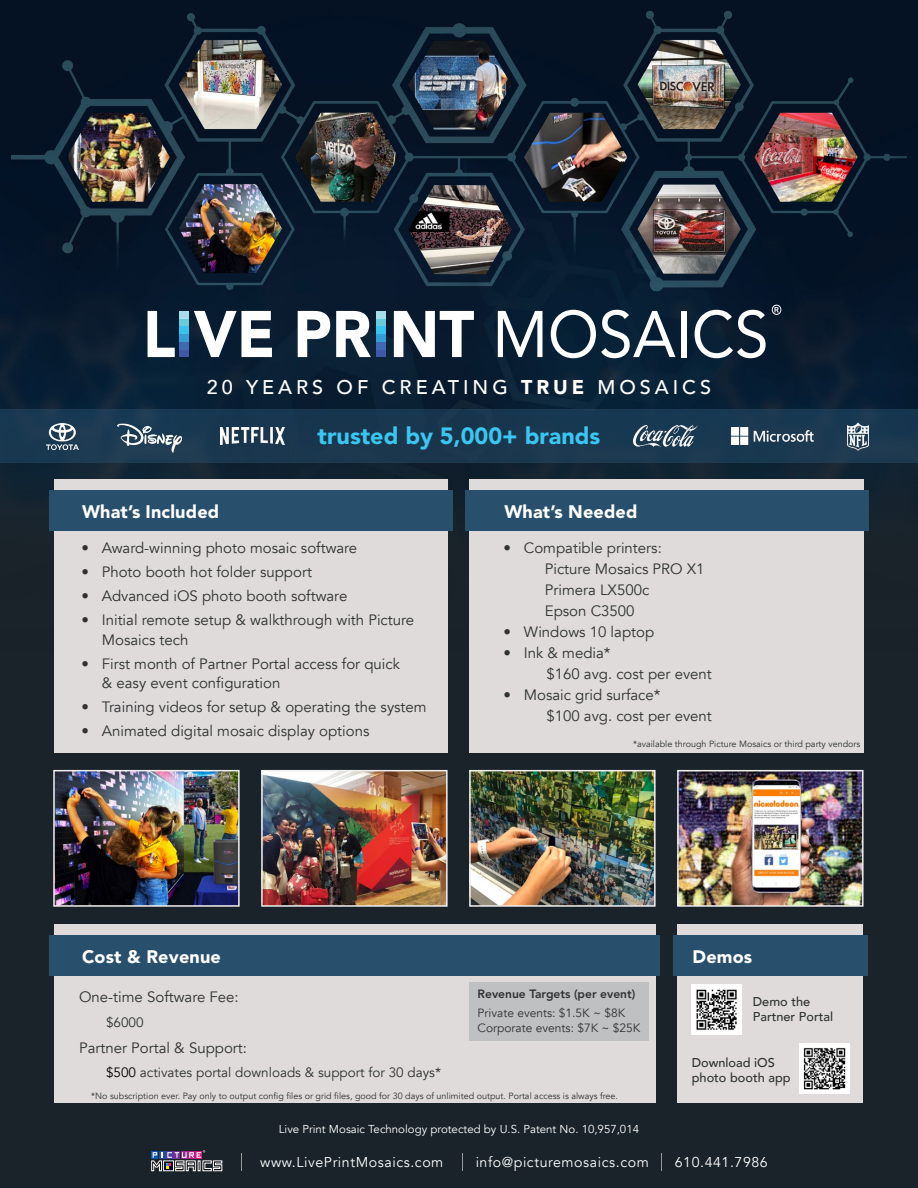
<style>
.page{position:relative;width:918px;height:1188px;background:#1a2329}
.page>*{position:absolute;margin:0;border:0;box-sizing:border-box;transform-origin:0 0}
.t1{font:900 23.4px "Avenir";color:#3bc6f1}
.t2{font:500 19.8px "Avenir";letter-spacing:.2em;color:#fff}
.t3{font:900 18px "Avenir";letter-spacing:.01em;color:#fff}
.t4{font:15px/21px "Avenir";color:#2f3132}
.t5{font:14.25px "Avenir";letter-spacing:.04em;color:#fff}
.t6{font:13.5px "Avenir";color:#2f3132}
.t7{font:500 12.75px/15.3px "Avenir";color:#2f3132}
.t8{font:12px/15px "Avenir";color:#2f3132}
.t9{font:800 12px "Avenir";color:#2f3132}
.t10{font:11.55px "Avenir";color:#fff}
.t11{font:9px "Avenir";color:#2f3132}
.s1{font-weight:900}
.s2{color:#000}
</style>
<div class="page">
<img style="left:0;top:0;width:918px;height:531px">
<div style="left:54px;top:479px;width:394px;height:274px;background:#dedbda"></div>
<div style="left:0;top:410px;width:918px;height:53px;background:#193850"></div>
<div style="left:54px;top:924px;width:602px;height:179px;background:#dedbda"></div>
<div style="left:469px;top:479px;width:395px;height:274px;background:#dedbda"></div>
<div style="left:49px;top:490px;width:403px;height:40px;background:#28506d"></div>
<div style="left:50px;top:935px;width:610px;height:41px;background:#28506d"></div>
<div style="left:465px;top:490px;width:403px;height:40px;background:#28506d"></div>
<img style="left:11px;top:0;width:896px;height:302px">
<svg style="left:148px;top:311px;width:27px;height:46px"></svg>
<svg style="left:194px;top:311px;width:78px;height:46px;background:#868f9a"></svg>
<svg style="left:298px;top:311px;width:32px;height:46px"></svg>
<svg style="left:336px;top:311px;width:35px;height:46px"></svg>
<svg style="left:394px;top:311px;width:80px;height:46px;background:#89929b"></svg>
<svg style="left:498px;top:311px;width:44px;height:46px;background:#737f8b"></svg>
<svg style="left:551px;top:310px;width:124px;height:48px;background:#526372"></svg>
<div style="left:681px;top:311px;width:5px;height:46px;background:#fff"></div>
<svg style="left:695px;top:310px;width:71px;height:48px"></svg>
<div style="left:179px;top:349px;width:10px;height:8px;background:#3f58a8"></div>
<div style="left:179px;top:342px;width:10px;height:7px;background:#3f6ab3"></div>
<div style="left:179px;top:334px;width:10px;height:8px;background:#349ed9"></div>
<div style="left:179px;top:326px;width:10px;height:8px;background:#38c3ef"></div>
<div style="left:179px;top:319px;width:10px;height:7px;background:#68cbdc"></div>
<div style="left:179px;top:311px;width:10px;height:8px;background:#a5ddeb"></div>
<div style="left:376px;top:349px;width:10px;height:8px;background:#3f58a8"></div>
<div style="left:376px;top:342px;width:10px;height:7px;background:#3f6ab3"></div>
<div style="left:376px;top:334px;width:10px;height:8px;background:#349ed9"></div>
<div style="left:376px;top:326px;width:10px;height:8px;background:#38c3ef"></div>
<div style="left:376px;top:319px;width:10px;height:7px;background:#68cbdc"></div>
<div style="left:376px;top:311px;width:10px;height:8px;background:#a5ddeb"></div>
<svg style="left:772px;top:305px;width:9px;height:10px"></svg>
<div style="left:469px;top:983px;width:180px;height:58px;background:#bec0c2"></div>
<svg style="left:151px;top:1150px;width:71px;height:21px"></svg>
<svg style="left:241px;top:1153px;width:1px;height:18px"></svg>
<svg style="left:462px;top:1153px;width:1px;height:18px"></svg>
<img style="left:634px;top:426px;width:64px;height:21px">
<img style="left:220px;top:428px;width:64px;height:17px">
<img style="left:117px;top:423px;width:65px;height:32px">
<img style="left:47px;top:423px;width:32px;height:26px">
<img style="left:731px;top:428px;width:83px;height:17px">
<img style="left:848px;top:422px;width:21px;height:28px">
<img style="left:56px;top:773px;width:181px;height:131px">
<div style="left:53px;top:770px;width:187px;height:137px;border:2px solid #f0efee"></div>
<img style="left:264px;top:773px;width:181px;height:131px">
<div style="left:261px;top:770px;width:187px;height:137px;border:2px solid #f0efee"></div>
<img style="left:680px;top:773px;width:181px;height:131px">
<div style="left:677px;top:770px;width:187px;height:137px;border:2px solid #f0efee"></div>
<img style="left:472px;top:773px;width:181px;height:131px">
<div style="left:469px;top:770px;width:187px;height:137px;border:2px solid #f0efee"></div>
<div style="left:678px;top:924px;width:185px;height:179px;background:#dedbda"></div>
<div style="left:673px;top:935px;width:195px;height:41px;background:#28506d"></div>
<img style="left:691px;top:984px;width:50px;height:50px">
<img style="left:800px;top:1044px;width:50px;height:50px">
<h2 class="t2" style="left:207px;top:370px;width:506px">20 YEARS OF CREATING <span class="s1">TRUE</span> MOSAICS</h2>
<p class="t3" style="left:82px;top:497px;width:139px">What’s Included</p>
<h1 class="t1" style="left:318px;top:415px;width:284px">trusted by 5,000+ brands</h1>
<p class="t3" style="left:504px;top:497px;width:135px">What’s Needed</p>
<p class="t4" style="left:82px;top:538px;width:277px">• Award-winning photo mosaic software</p>
<p class="t4" style="left:82px;top:562px;width:232px">• Photo booth hot folder support</p>
<p class="t4" style="left:82px;top:586px;width:267px">• Advanced iOS photo booth software</p>
<p class="t4" style="left:102px;top:611px;width:314px;line-height:19.5px;text-indent:-20px">• Initial remote setup &amp; walkthrough with Picture<br>Mosaics tech</p>
<p class="t4" style="left:102px;top:654px;width:300px;line-height:19.5px;text-indent:-20px">• First month of Partner Portal access for quick &amp; easy event configuration</p>
<p class="t4" style="left:82px;top:697px;width:347px">• Training videos for setup &amp; operating the system</p>
<p class="t4" style="left:82px;top:721px;width:289px">• Animated digital mosaic display options</p>
<p class="t4" style="left:545px;top:538px;width:161px;text-indent:-41px">• Compatible printers:<br>Picture Mosaics PRO X1<br>Primera LX500c<br>Epson C3500</p>
<p class="t4" style="left:504px;top:622px;width:152px">• Windows 10 laptop</p>
<p class="t4" style="left:546px;top:643px;width:167px;text-indent:-43px">• Ink &amp; media*<br>$160 avg. cost per event</p>
<p class="t4" style="left:546px;top:685px;width:167px;text-indent:-43px">• Mosaic grid surface*<br>$100 avg. cost per event</p>
<p class="t11" style="left:633px;top:739px;width:229px">*available through Picture Mosaics or third party vendors</p>
<p class="t3" style="left:82px;top:942px;width:140px">Cost &amp; Revenue</p>
<p class="t4" style="left:79px;top:986px;width:161px">One-time Software Fee:</p>
<p class="t6" style="left:106px;top:1015px;width:39px">$6000</p>
<p class="t4" style="left:79px;top:1037px;width:169px">Partner Portal &amp; Support:</p>
<p class="t6" style="left:106px;top:1064px;width:336px"><span class="s2">$500</span> activates portal downloads &amp; support for 30 days*</p>
<p class="t9" style="left:478px;top:983px;width:159px">Revenue Targets (per event)</p>
<p class="t8" style="left:478px;top:1006px;width:164px">Private events: $1.5K ~ $8K<br>Corporate events: $7K ~ $25K</p>
<p class="t3" style="left:692px;top:942px;width:61px">Demos</p>
<p class="t7" style="left:753px;top:993px;width:82px">Demo the<br>Partner Portal</p>
<p class="t7" style="left:692px;top:1054px;width:100px">Download iOS photo booth app</p>
<p class="t11" style="left:91px;top:1091px;width:528px">*No subscription ever. Pay only to output config files or grid files, good for 30 days of unlimited output. Portal access is always free.</p>
<p class="t10" style="left:279px;top:1122px;width:362px">Live Print Mosaic Technology protected by U.S. Patent No. 10,957,014</p>
<p class="t5" style="left:260px;top:1154px;width:185px">www.LivePrintMosaics.com</p>
<p class="t5" style="left:476px;top:1154px;width:175px">info@picturemosaics.com</p>
<p class="t5" style="left:675px;top:1154px;width:95px">610.441.7986</p>
</div>
